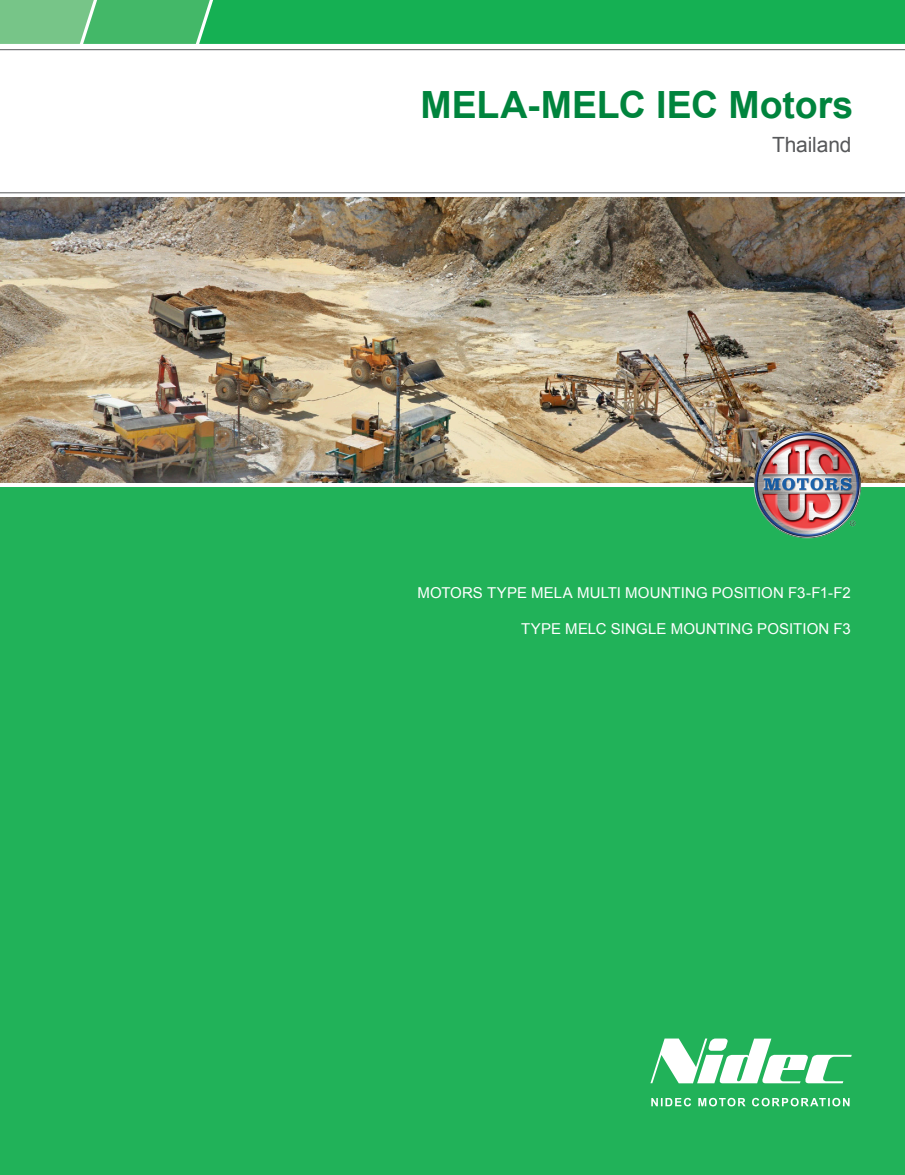
<style>
.page{position:relative;width:905px;height:1175px;background:#fff}
.page>*{position:absolute;margin:0;border:0;box-sizing:border-box;transform-origin:0 0}
.t1{font:700 37.5px "Arial";color:#00843d}
.t2{font:21px "Arial";letter-spacing:-.01em;color:#57585a}
.t3{font:15px "Arial";letter-spacing:.005em;color:#fff}
</style>
<div class="page">
<div style="left:0;top:487px;width:904px;height:687px;background:#21b259"></div>
<hr style="left:0;top:49px;width:904px;height:1px;background:#57585a">
<svg style="left:0;top:0;width:904px;height:44px;background:#26b35c"></svg>
<hr style="left:0;top:192px;width:904px;height:1px;background:#57585a">
<img style="left:0;top:198px;width:904px;height:284px">
<img style="left:753px;top:431px;width:108px;height:108px">
<svg style="left:650px;top:1038px;width:201px;height:45px"></svg>
<svg style="left:651px;top:1097px;width:198px;height:9px"></svg>
<p class="t1" style="left:420px;top:80px;width:434px">MELA-MELC IEC Motors</p>
<p class="t2" style="left:772px;top:131px;width:81px">Thailand</p>
<p class="t3" style="left:417px;top:583px;width:435px">MOTORS TYPE MELA MULTI MOUNTING POSITION F3-F1-F2</p>
<p class="t3" style="left:521px;top:619px;width:331px">TYPE MELC SINGLE MOUNTING POSITION F3</p>
</div>
